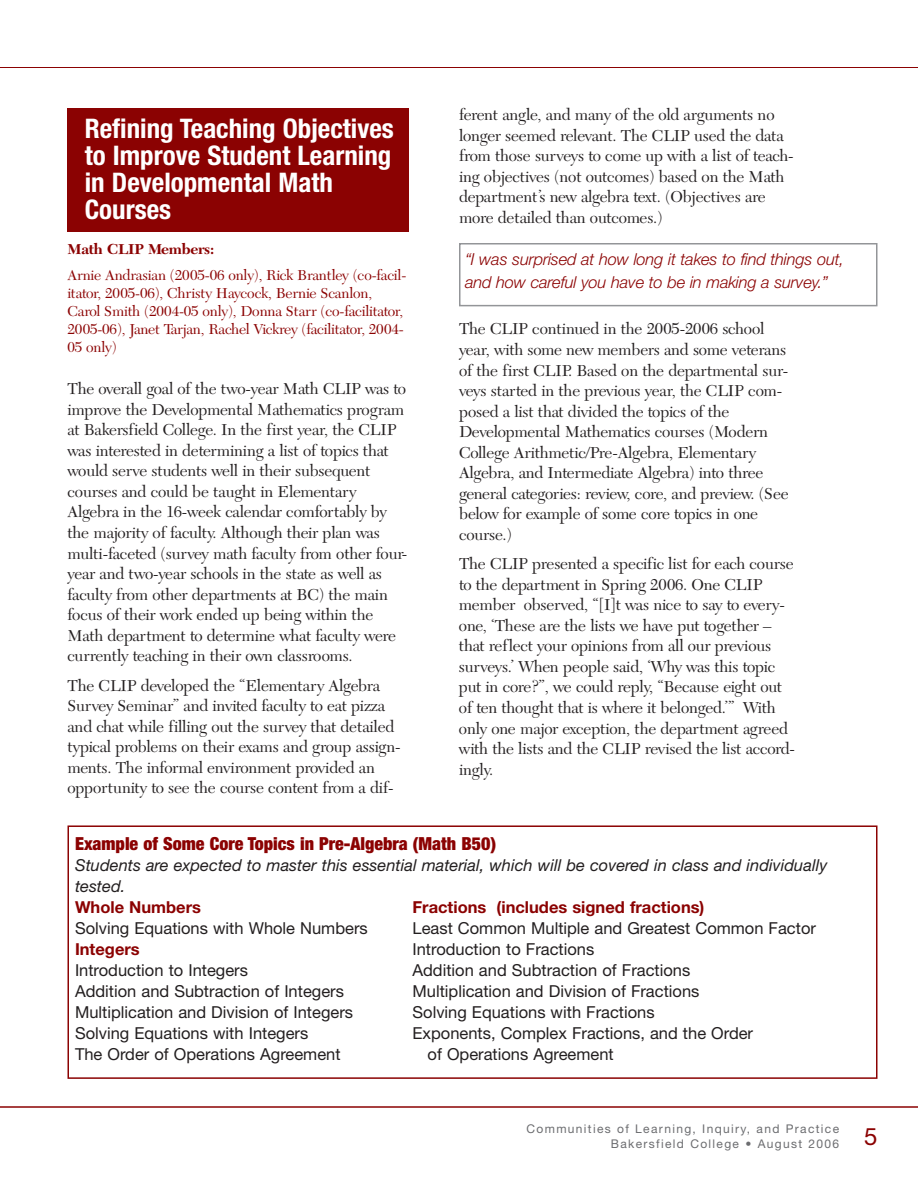
<style>
.page{position:relative;width:918px;height:1188px;background:#fff}
.page>*{position:absolute;margin:0;border:0;box-sizing:border-box;transform-origin:0 0}
.t1{font:700 condensed 27px/27px "Helvetica Neue";color:#fff}
.t2{font:24px "Helvetica Neue";color:#8b0202}
.t3{font:900 condensed 18px "Helvetica Neue";color:#8b0202}
.t4{font:16.5px/20.5px "New Caledonia";letter-spacing:-.01em;color:#231f20}
.t5{font:16.5px "Helvetica Neue";color:#231f20}
.t6{font:italic 16.5px/21px "Helvetica Neue";color:#231f20}
.t7{font:italic 300 16.5px/23.1px "Helvetica Neue";letter-spacing:-.01em;color:#8b0202}
.t8{font:700 16.5px "Helvetica Neue";color:#8b0202}
.t9{font:15px/18px "New Caledonia";letter-spacing:-.01em;color:#8b0202}
.t10{font:700 15px "New Caledonia";letter-spacing:-.01em;color:#8b0202}
.t11{font:12px/15px "Helvetica Neue";letter-spacing:.11em;color:#6c6d70;text-align:right}
</style>
<div class="page">
<hr style="left:0;top:1106px;width:918px;height:2px;background:#8b0202">
<hr style="left:0;top:67px;width:918px;height:1px;background:#8b0202">
<div style="left:68px;top:108px;width:341px;height:123px;background:#8b0202"></div>
<div style="left:68px;top:825px;width:810px;height:254px;border:2px solid #8b0202"></div>
<div style="left:459px;top:243px;width:419px;height:63px;border:2px solid #939598"></div>
<h1 class="t1" style="left:85px;top:115px;width:311px">Refining Teaching Objectives to Improve Student Learning in Developmental Math<br>Courses</h1>
<p class="t10" style="left:68px;top:240px;width:148px">Math CLIP Members:</p>
<p class="t9" style="left:68px;top:266px;width:340px">Arnie Andrasian (2005-06 only), Rick Brantley (co-facil&shy;itator, 2005-06), Christy Haycock, Bernie Scanlon, Carol Smith (2004-05 only), Donna Starr (co-facilitator, 2005-06), Janet Tarjan, Rachel Vickrey (facilitator, 2004- 05 only)</p>
<p class="t4" style="left:68px;top:378px;width:341px">The overall goal of the two-year Math CLIP was to improve the Developmental Mathematics program at Bakersfield College. In the first year, the CLIP was interested in determining a list of topics that would serve students well in their subsequent courses and could be taught in Elementary Algebra in the 16-week calendar comfortably by the majority of faculty. Although their plan was multi-faceted (survey math faculty from other four&shy;year and two-year schools in the state as well as faculty from other departments at BC) the main focus of their work ended up being within the Math department to determine what faculty were currently teaching in their own classrooms.</p>
<p class="t4" style="left:68px;top:675px;width:335px">The CLIP developed the “Elementary Algebra Survey Seminar” and invited faculty to eat pizza and chat while filling out the survey that detailed typical problems on their exams and group assign&shy;ments. The informal environment provided an opportunity to see the course content from a dif-</p>
<p class="t4" style="left:459px;top:104px;width:336px">ferent angle, and many of the old arguments no longer seemed relevant. The CLIP used the data from those surveys to come up with a list of teach&shy;ing objectives (not outcomes) based on the Math department’s new algebra text. (Objectives are more detailed than outcomes.)</p>
<p class="t7" style="left:465px;top:247px;width:381px">“I was surprised at how long it takes to find things out, and how careful you have to be in making a survey.”</p>
<p class="t4" style="left:459px;top:318px;width:331px">The CLIP continued in the 2005-2006 school year, with some new members and some veterans of the first CLIP. Based on the departmental sur&shy;veys started in the previous year, the CLIP com&shy;posed a list that divided the topics of the Developmental Mathematics courses (Modern College Arithmetic/Pre-Algebra, Elementary Algebra, and Intermediate Algebra) into three general categories: review, core, and preview. (See below for example of some core topics in one course.)</p>
<p class="t4" style="left:459px;top:553px;width:338px">The CLIP presented a specific list for each course to the department in Spring 2006. One CLIP member observed, “[I]t was nice to say to every&shy;one, ‘These are the lists we have put together – that reflect your opinions from all our previous surveys.’ When people said, ‘Why was this topic put in core?”, we could reply, “Because eight out of ten thought that is where it belonged.’” With only one major exception, the department agreed with the lists and the CLIP revised the list accord&shy;ingly.</p>
<p class="t3" style="left:75px;top:833px;width:423px">Example of Some Core Topics in Pre-Algebra (Math B50)</p>
<p class="t6" style="left:75px;top:855px;width:754px">Students are expected to master this essential material, which will be covered in class and individually tested.</p>
<p class="t8" style="left:75px;top:897px;width:128px">Whole Numbers</p>
<p class="t8" style="left:413px;top:897px;width:294px">Fractions (includes signed fractions)</p>
<p class="t5" style="left:75px;top:919px;width:294px">Solving Equations with Whole Numbers</p>
<p class="t5" style="left:413px;top:919px;width:405px">Least Common Multiple and Greatest Common Factor</p>
<p class="t8" style="left:75px;top:939px;width:66px">Integers</p>
<p class="t5" style="left:412px;top:940px;width:183px">Introduction to Fractions</p>
<p class="t5" style="left:75px;top:961px;width:174px">Introduction to Integers</p>
<p class="t5" style="left:413px;top:961px;width:279px">Addition and Subtraction of Fractions</p>
<p class="t5" style="left:75px;top:982px;width:270px">Addition and Subtraction of Integers</p>
<p class="t5" style="left:413px;top:982px;width:288px">Multiplication and Division of Fractions</p>
<p class="t5" style="left:75px;top:1003px;width:280px">Multiplication and Division of Integers</p>
<p class="t5" style="left:413px;top:1003px;width:244px">Solving Equations with Fractions</p>
<p class="t5" style="left:75px;top:1024px;width:235px">Solving Equations with Integers</p>
<p class="t5" style="left:413px;top:1024px;width:342px">Exponents, Complex Fractions, and the Order</p>
<p class="t5" style="left:75px;top:1045px;width:267px">The Order of Operations Agreement</p>
<p class="t5" style="left:428px;top:1045px;width:188px">of Operations Agreement</p>
<p class="t11" style="left:527px;top:1121px;width:314px">Communities of Learning, Inquiry, and Practice<br>Bakersfield College • August 2006</p>
<h2 class="t2" style="left:864px;top:1122px;width:15px">5</h2>
</div>
